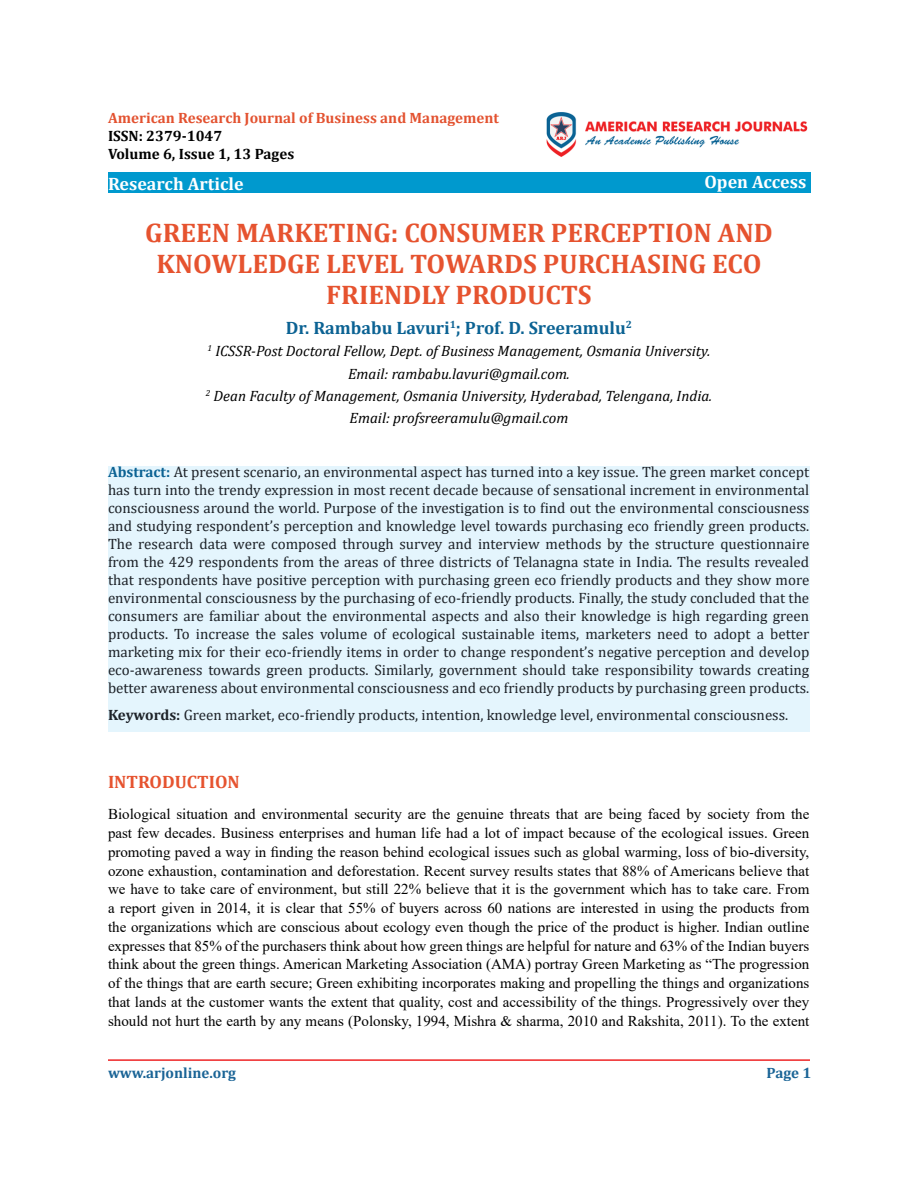
<style>
.page{position:relative;width:918px;height:1188px;background:#fff}
.page>*{position:absolute;margin:0;border:0;box-sizing:border-box;transform-origin:0 0}
.t1{font:700 27px/30.9px "Cambria";color:#e6532f;text-align:center}
.t2{font:700 18px "Cambria";color:#0b6293}
.t3{font:700 18px "Cambria";color:#fff}
.t4{font:700 18px "Cambria";color:#e6532f}
.t5{font:15px/18px "Cambria";color:#1d2228;text-align:justify}
.t6{font:15px/18.8px "Times New Roman";color:#000;text-align:justify}
.t7{font:italic 15px/22.2px "Cambria";color:#000;text-align:center}
.t8{font:700 15px "Cambria";color:#e35230}
.t9{font:700 15px/18px "Cambria";color:#000}
.t10{font:700 15px "Cambria";color:#1a6496}
.s1{font-weight:700;color:#0b6293}
.s2{font-weight:700}
</style>
<div class="page">
<div style="left:108px;top:172px;width:703px;height:21px;background:#0099ce"></div>
<hr style="left:108px;top:1059px;width:702px;height:2px;background:#ee2526">
<img style="left:546px;top:112px;width:262px;height:45px">
<div style="left:108px;top:466px;width:701px;height:265px;background:#e4f5fd"></div>
<p class="t8" style="left:108px;top:107px;width:393px">American Research Journal of Business and Management</p>
<p class="t9" style="left:108px;top:126px;width:188px">ISSN: 2379-1047<br>Volume 6, Issue 1, 13 Pages</p>
<p class="t3" style="left:108px;top:171px;width:137px">Research Article</p>
<p class="t3" style="left:704px;top:169px;width:103px">Open Access</p>
<h1 class="t1" style="left:145px;top:217px;width:629px">GREEN MARKETING: CONSUMER PERCEPTION AND<br>KNOWLEDGE LEVEL TOWARDS PURCHASING ECO<br>FRIENDLY PRODUCTS</h1>
<p class="t2" style="left:286px;top:315px;width:348px">Dr. Rambabu Lavuri<sup>1</sup>; Prof. D. Sreeramulu<sup>2</sup></p>
<p class="t7" style="left:206px;top:340px;width:508px"><sup>1</sup> ICSSR-Post Doctoral Fellow, Dept. of Business Management, Osmania University.<br>Email: rambabu.lavuri@gmail.com.<br><sup>2</sup> Dean Faculty of Management, Osmania University, Hyderabad, Telengana, India.<br>Email: profsreeramulu@gmail.com</p>
<p class="t5" style="left:108px;top:463px;width:703px"><span class="s1">Abstract:</span> At present scenario, an environmental aspect has turned into a key issue. The green market concept has turn into the trendy expression in most recent decade because of sensational increment in environmental consciousness around the world. Purpose of the investigation is to find out the environmental consciousness and studying respondent’s perception and knowledge level towards purchasing eco friendly green products.<br>The research data were composed through survey and interview methods by the structure questionnaire from the 429 respondents from the areas of three districts of Telanagna state in India. The results revealed that respondents have positive perception with purchasing green eco friendly products and they show more environmental consciousness by the purchasing of eco-friendly products. Finally, the study concluded that the consumers are familiar about the environmental aspects and also their knowledge is high regarding green products. To increase the sales volume of ecological sustainable items, marketers need to adopt a better marketing mix for their eco-friendly items in order to change respondent’s negative perception and develop eco-awareness towards green products. Similarly, government should take responsibility towards creating better awareness about environmental consciousness and eco friendly products by purchasing green products.</p>
<p class="t5" style="left:108px;top:706px;width:682px"><span class="s2">Keywords:</span> Green market, eco-friendly products, intention, knowledge level, environmental consciousness.</p>
<p class="t4" style="left:108px;top:769px;width:133px">INTRODUCTION</p>
<p class="t6" style="left:108px;top:804px;width:703px">Biological situation and environmental security are the genuine threats that are being faced by society from the past few decades. Business enterprises and human life had a lot of impact because of the ecological issues. Green promoting paved a way in finding the reason behind ecological issues such as global warming, loss of bio-diversity, ozone exhaustion, contamination and deforestation. Recent survey results states that 88% of Americans believe that we have to take care of environment, but still 22% believe that it is the government which has to take care. From a report given in 2014, it is clear that 55% of buyers across 60 nations are interested in using the products from the organizations which are conscious about ecology even though the price of the product is higher. Indian outline expresses that 85% of the purchasers think about how green things are helpful for nature and 63% of the Indian buyers think about the green things. American Marketing Association (AMA) portray Green Marketing as “The progression of the things that are earth secure; Green exhibiting incorporates making and propelling the things and organizations that lands at the customer wants the extent that quality, cost and accessibility of the things. Progressively over they should not hurt the earth by any means (Polonsky, 1994, Mishra &amp; sharma, 2010 and Rakshita, 2011). To the extent</p>
<p class="t10" style="left:108px;top:1062px;width:130px">www.arjonline.org</p>
<p class="t10" style="left:767px;top:1062px;width:46px">Page 1</p>
</div>
